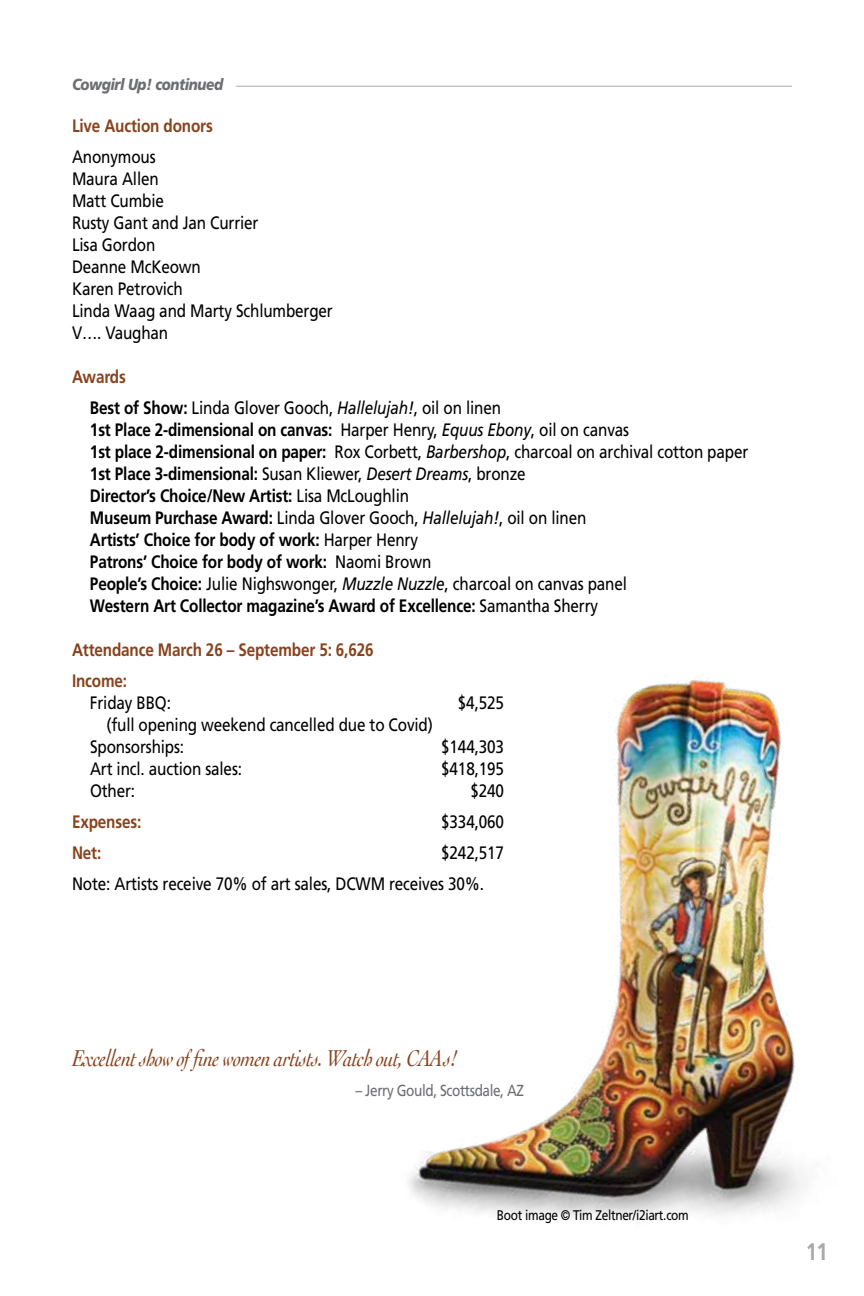
<style>
.page{position:relative;width:864px;height:1296px;background:#fff}
.page>*{position:absolute;margin:0;border:0;box-sizing:border-box;transform-origin:0 0}
.t1{font:italic 24px "Cochin";letter-spacing:-.03em;color:#88431d;scale:.85 1}
.t2{font:700 24px "Frutiger LT Std";color:#a7a9ac;scale:.85 1}
.t3{font:700 18px/22px "Frutiger LT Std";letter-spacing:-.01em;color:#000;scale:.85 1}
.t4{font:18px/22px "Frutiger LT Std";letter-spacing:-.01em;color:#000;scale:.85 1}
.t5{font:700 18px/31px "Frutiger LT Std";letter-spacing:-.01em;color:#88431d;scale:.85 1}
.t6{font:16px "Frutiger LT Std";letter-spacing:-.03em;color:#6d6e71;scale:.85 1}
.t7{font:italic 900 16px "Frutiger LT Std";letter-spacing:-.03em;color:#6d6e71;scale:.85 1}
.t8{font:14px "Frutiger LT Std";letter-spacing:-.025em;color:#000;scale:.85 1}
.s1{font-weight:700;color:#88431d}
.s2{font-weight:700}
.s3{font-style:italic}
.s4{font-weight:400}
.s5{font-weight:400;font-style:italic}
</style>
<div class="page">
<hr style="left:236px;top:86px;width:556px;height:1px;background:#a7a9ac">
<img style="left:408px;top:678px;width:397px;height:540px">
<p class="t7" style="left:72px;top:75px;width:179px">Cowgirl Up! continued</p>
<p class="t5" style="left:72px;top:110px;width:167px">Live Auction donors</p>
<p class="t4" style="left:72px;top:146px;width:308px">Anonymous<br>Maura Allen<br>Matt Cumbie<br>Rusty Gant and Jan Currier<br>Lisa Gordon<br>Deanne McKeown<br>Karen Petrovich<br>Linda Waag and Marty Schlumberger<br>V…. Vaughan</p>
<p class="t4" style="left:90px;top:361px;width:485px;line-height:31px;text-indent:-18px"><span class="s1">Awards<br></span><span class="s2">Best of Show:</span> Linda Glover Gooch, <span class="s3">Hallelujah!</span>, oil on linen</p>
<p class="t3" style="left:90px;top:419px;width:776px">1st Place 2-dimensional on canvas: <span class="s4">Harper Henry,</span> <span class="s5">Equus Ebony</span><span class="s4">, oil on canvas<br></span>1st place 2-dimensional on paper: <span class="s4">Rox Corbett,</span> <span class="s5">Barbershop</span><span class="s4">, charcoal on archival cotton paper </span>1st Place 3-dimensional: <span class="s4">Susan Kliewer,</span> <span class="s5">Desert Dreams</span><span class="s4">, bronze<br></span>Director’s Choice/New Artist: <span class="s4">Lisa McLoughlin<br></span>Museum Purchase Award: <span class="s4">Linda Glover Gooch,</span> <span class="s5">Hallelujah!</span><span class="s4">, oil on linen<br></span>Artists’ Choice for body of work: <span class="s4">Harper Henry<br></span>Patrons’ Choice for body of work: <span class="s4">Naomi Brown<br></span>People’s Choice: <span class="s4">Julie Nighswonger,</span> <span class="s5">Muzzle Nuzzle</span><span class="s4">, charcoal on canvas panel<br></span>Western Art Collector magazine’s Award of Excellence: <span class="s4">Samantha Sherry</span></p>
<p class="t5" style="left:72px;top:634px;width:356px">Attendance March 26 – September 5: 6,626<br>Income:</p>
<p class="t4" style="left:90px;top:692px;width:97px">Friday BBQ:</p>
<p class="t4" style="left:458px;top:692px;width:56px">$4,525</p>
<p class="t4" style="left:90px;top:714px;width:405px;text-indent:16px">(full opening weekend cancelled due to Covid)<br>Sponsorships:</p>
<p class="t4" style="left:441px;top:736px;width:75px">$144,303</p>
<p class="t4" style="left:90px;top:758px;width:180px">Art incl. auction sales:</p>
<p class="t4" style="left:441px;top:758px;width:75px">$418,195</p>
<p class="t4" style="left:90px;top:780px;width:55px">Other:</p>
<p class="t4" style="left:470px;top:780px;width:41px">$240</p>
<p class="t5" style="left:72px;top:806px;width:83px">Expenses:</p>
<p class="t4" style="left:441px;top:811px;width:75px">$334,060</p>
<p class="t5" style="left:72px;top:837px;width:36px">Net:</p>
<p class="t4" style="left:72px;top:837px;width:510px;line-height:31px;text-indent:369px">$242,517<br>Note: Artists receive 70% of art sales, DCWM receives 30%.</p>
<h1 class="t1" style="left:72px;top:1042px;width:455px">Excellent show of fine women artists. Watch out, CAAs!</h1>
<p class="t6" style="left:356px;top:1082px;width:200px">– Jerry Gould, Scottsdale, AZ</p>
<p class="t8" style="left:497px;top:1207px;width:227px">Boot image © Tim Zeltner/i2iart.com</p>
<h1 class="t2" style="left:806px;top:1238px;width:27px">11</h1>
</div>
